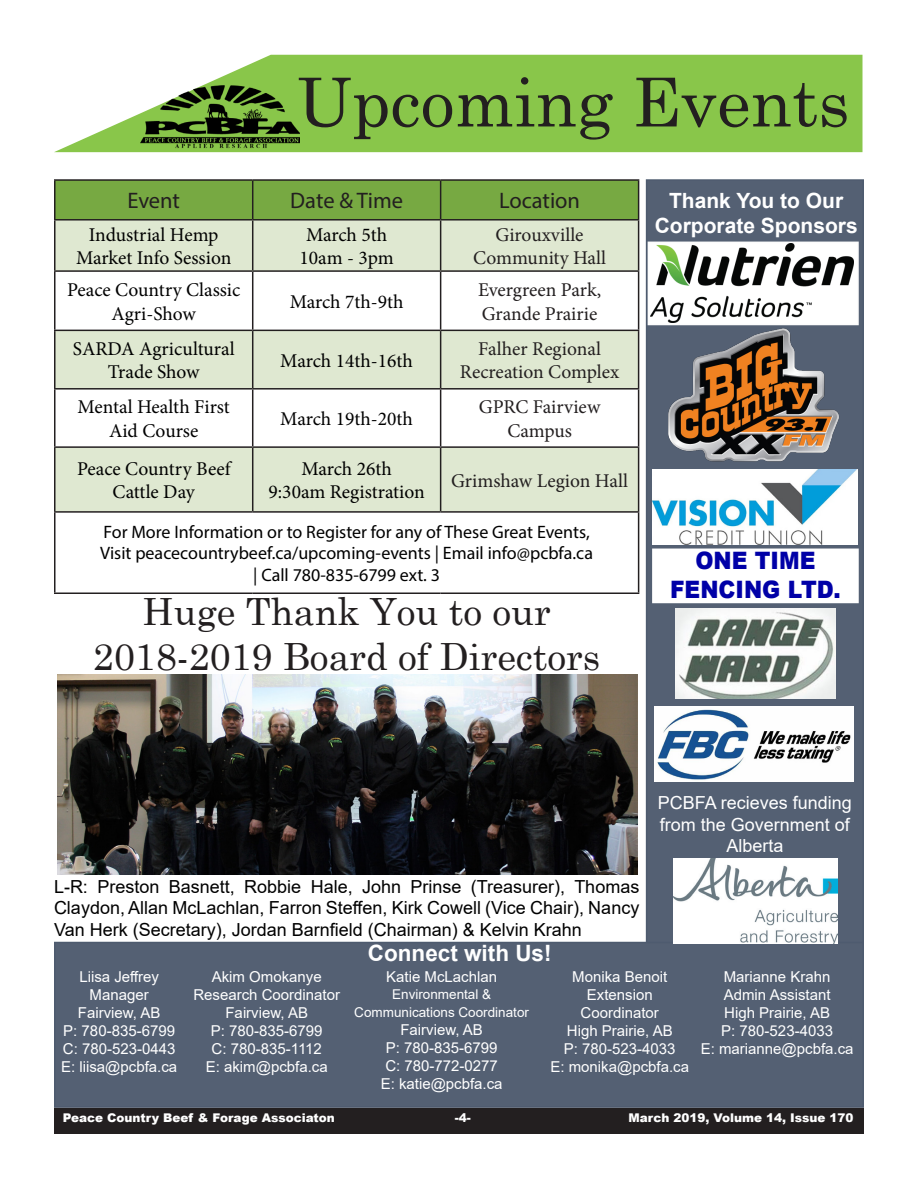
<style>
.page{position:relative;width:918px;height:1188px;background:#fff}
.page>*{position:absolute;margin:0;border:0;box-sizing:border-box;transform-origin:0 0}
.t1{font:67.5px "Century Schoolbook";color:#231f20}
.t2{font:37.5px/45px "Century Schoolbook";color:#231f20;text-align:center}
.t3{font:900 24px/28.8px "Arial";color:#0000a7;text-align:center;scale:.91 1}
.t4{font:22.5px "Myriad Pro";color:#231f20}
.t5{font:700 22.5px "Arial";color:#fff}
.t6{font:700 21px/25.2px "Arial";color:#fff;text-align:center}
.t7{font:19.5px/23.4px "Minion Pro";color:#000;text-align:center}
.t8{font:19.5px/23.4px "Minion Pro";color:#231f20;text-align:center}
.t9{font:18px/21.6px "Arial";color:#000;text-align:justify}
.t10{font:18px "Myriad Pro";color:#000}
.t11{font:18px/21.6px "Arial";color:#fff;text-align:center}
.t12{font:15px "Arial";color:#fff}
.t13{font:13.5px "Arial";color:#fff}
.t14{font:900 12px "Arial";color:#fff}
</style>
<div class="page">
<div style="left:55px;top:1108px;width:808px;height:25px;background:#231f20"></div>
<div style="left:54px;top:1108px;width:810px;height:26px;border:2px solid #231f20"></div>
<svg style="left:54px;top:55px;width:809px;height:97px;fill:#89c64a"></svg>
<img style="left:140px;top:86px;width:160px;height:64px">
<div style="left:646px;top:179px;width:218px;height:769px;background:#546073"></div>
<div style="left:54px;top:942px;width:810px;height:166px;background:#546073;border:2px solid #4e5b6f"></div>
<div style="left:648px;top:242px;width:211px;height:83px;background:#fff"></div>
<img style="left:651px;top:244px;width:203px;height:79px">
<img style="left:668px;top:328px;width:171px;height:134px">
<img style="left:652px;top:469px;width:205px;height:75px">
<img style="left:673px;top:858px;width:164px;height:85px">
<div style="left:652px;top:549px;width:207px;height:54px;background:#fff"></div>
<img style="left:676px;top:609px;width:160px;height:90px">
<div style="left:56px;top:181px;width:582px;height:38px;background:#77a942"></div>
<svg style="left:56px;top:221px;width:582px;height:290px;fill:#dfe8d1"></svg>
<hr style="left:54px;top:179px;width:199px;height:2px;background:#231f20">
<hr style="left:54px;top:181px;width:2px;height:38px;background:#231f20">
<hr style="left:253px;top:179px;width:188px;height:2px;background:#231f20">
<hr style="left:252px;top:181px;width:1px;height:38px;background:#231f20">
<hr style="left:441px;top:179px;width:198px;height:2px;background:#231f20">
<hr style="left:440px;top:181px;width:1px;height:38px;background:#231f20">
<hr style="left:638px;top:181px;width:1px;height:38px;background:#231f20">
<hr style="left:54px;top:219px;width:199px;height:2px;background:#231f20">
<hr style="left:54px;top:221px;width:2px;height:49px;background:#231f20">
<hr style="left:253px;top:219px;width:188px;height:2px;background:#231f20">
<hr style="left:252px;top:221px;width:1px;height:49px;background:#231f20">
<hr style="left:441px;top:219px;width:198px;height:2px;background:#231f20">
<hr style="left:440px;top:221px;width:1px;height:49px;background:#231f20">
<hr style="left:638px;top:221px;width:1px;height:49px;background:#231f20">
<hr style="left:54px;top:270px;width:199px;height:2px;background:#231f20">
<hr style="left:54px;top:272px;width:2px;height:58px;background:#231f20">
<hr style="left:253px;top:270px;width:188px;height:2px;background:#231f20">
<hr style="left:252px;top:272px;width:1px;height:58px;background:#231f20">
<hr style="left:441px;top:270px;width:198px;height:2px;background:#231f20">
<hr style="left:440px;top:272px;width:1px;height:58px;background:#231f20">
<hr style="left:638px;top:272px;width:1px;height:58px;background:#231f20">
<hr style="left:54px;top:330px;width:199px;height:1px;background:#231f20">
<hr style="left:54px;top:331px;width:2px;height:57px;background:#231f20">
<hr style="left:253px;top:330px;width:188px;height:1px;background:#231f20">
<hr style="left:252px;top:331px;width:1px;height:57px;background:#231f20">
<hr style="left:441px;top:330px;width:198px;height:1px;background:#231f20">
<hr style="left:440px;top:331px;width:1px;height:57px;background:#231f20">
<hr style="left:638px;top:331px;width:1px;height:57px;background:#231f20">
<hr style="left:54px;top:388px;width:199px;height:2px;background:#231f20">
<hr style="left:54px;top:390px;width:2px;height:56px;background:#231f20">
<hr style="left:253px;top:388px;width:188px;height:2px;background:#231f20">
<hr style="left:252px;top:390px;width:1px;height:56px;background:#231f20">
<hr style="left:441px;top:388px;width:198px;height:2px;background:#231f20">
<hr style="left:440px;top:390px;width:1px;height:56px;background:#231f20">
<hr style="left:638px;top:390px;width:1px;height:56px;background:#231f20">
<hr style="left:54px;top:446px;width:199px;height:2px;background:#231f20">
<hr style="left:54px;top:448px;width:2px;height:63px;background:#231f20">
<hr style="left:253px;top:446px;width:188px;height:2px;background:#231f20">
<hr style="left:252px;top:448px;width:1px;height:63px;background:#231f20">
<hr style="left:441px;top:446px;width:198px;height:2px;background:#231f20">
<hr style="left:440px;top:448px;width:1px;height:63px;background:#231f20">
<hr style="left:638px;top:448px;width:1px;height:63px;background:#231f20">
<hr style="left:54px;top:511px;width:199px;height:2px;background:#231f20">
<hr style="left:54px;top:513px;width:2px;height:79px;background:#231f20">
<hr style="left:253px;top:511px;width:188px;height:2px;background:#231f20">
<hr style="left:441px;top:511px;width:198px;height:2px;background:#231f20">
<hr style="left:638px;top:513px;width:1px;height:79px;background:#231f20">
<hr style="left:54px;top:592px;width:199px;height:2px;background:#231f20">
<hr style="left:253px;top:592px;width:188px;height:2px;background:#231f20">
<hr style="left:441px;top:592px;width:198px;height:2px;background:#231f20">
<img style="left:654px;top:706px;width:199px;height:76px">
<img style="left:57px;top:675px;width:580px;height:199px">
<p class="t1" style="left:297px;top:45px;width:554px">Upcoming Events</p>
<p class="t4" style="left:127px;top:187px;width:54px">Event</p>
<p class="t4" style="left:290px;top:187px;width:114px">Date &amp; Time</p>
<p class="t4" style="left:499px;top:187px;width:83px">Location</p>
<p class="t7" style="left:76px;top:223px;width:157px">Industrial Hemp<br>Market Info Session</p>
<p class="t7" style="left:306px;top:223px;width:83px">March 5th</p>
<p class="t8" style="left:473px;top:223px;width:135px">Girouxville<br>Community Hall</p>
<p class="t7" style="left:300px;top:246px;width:96px">10am - 3pm</p>
<p class="t7" style="left:67px;top:278px;width:175px">Peace Country Classic<br>Agri-Show</p>
<p class="t7" style="left:290px;top:290px;width:115px">March 7th-9th</p>
<p class="t8" style="left:478px;top:278px;width:125px;text-align:left">Evergreen Park,<br>Grande Prairie</p>
<p class="t7" style="left:73px;top:337px;width:163px">SARDA Agricultural<br>Trade Show</p>
<p class="t7" style="left:280px;top:349px;width:134px">March 14th-16th</p>
<p class="t8" style="left:460px;top:337px;width:161px">Falher Regional<br>Recreation Complex</p>
<p class="t7" style="left:78px;top:396px;width:154px">Mental Health First<br>Aid Course</p>
<p class="t7" style="left:280px;top:407px;width:134px">March 19th-20th</p>
<p class="t8" style="left:479px;top:396px;width:123px">GPRC Fairview<br>Campus</p>
<p class="t7" style="left:77px;top:457px;width:155px">Peace Country Beef<br>Cattle Day</p>
<p class="t7" style="left:301px;top:457px;width:92px">March 26th</p>
<p class="t8" style="left:451px;top:469px;width:178px">Grimshaw Legion Hall</p>
<p class="t10" style="left:104px;top:520px;width:488px">For More Information or to Register for any of These Great Events,</p>
<p class="t10" style="left:100px;top:542px;width:494px">Visit peacecountrybeef.ca/upcoming-events | Email info@pcbfa.ca</p>
<p class="t10" style="left:253px;top:564px;width:188px">| Call 780-835-6799 ext. 3</p>
<p class="t2" style="left:93px;top:585px;width:509px">Huge Thank You to our<br>2018-2019 Board of Directors</p>
<p class="t7" style="left:269px;top:480px;width:158px">9:30am Registration</p>
<p class="t6" style="left:655px;top:188px;width:205px">Thank You to Our<br>Corporate Sponsors</p>
<p class="t3" style="left:670px;top:546px;width:189px">ONE TIME<br>FENCING LTD.</p>
<p class="t9" style="left:54px;top:875px;width:587px">L-R: Preston Basnett, Robbie Hale, John Prinse (Treasurer), Thomas Claydon, Allan McLachlan, Farron Steffen, Kirk Cowell (Vice Chair), Nancy Van Herk (Secretary), Jordan Barnfield (Chairman) &amp; Kelvin Krahn</p>
<p class="t5" style="left:368px;top:937px;width:185px">Connect with Us!</p>
<p class="t11" style="left:658px;top:792px;width:196px">PCBFA recieves funding from the Government of<br>Alberta</p>
<p class="t12" style="left:79px;top:966px;width:81px">Liisa Jeffrey</p>
<p class="t12" style="left:90px;top:984px;width:61px">Manager</p>
<p class="t12" style="left:78px;top:1002px;width:84px">Fairview, AB</p>
<p class="t12" style="left:63px;top:1020px;width:113px">P: 780-835-6799</p>
<p class="t12" style="left:63px;top:1038px;width:114px">C: 780-523-0443</p>
<p class="t12" style="left:61px;top:1056px;width:118px">E: liisa@pcbfa.ca</p>
<p class="t12" style="left:212px;top:967px;width:112px">Akim Omokanye</p>
<p class="t12" style="left:193px;top:985px;width:148px">Research Coordinator</p>
<p class="t12" style="left:225px;top:1003px;width:84px">Fairview, AB</p>
<p class="t12" style="left:211px;top:1021px;width:113px">P: 780-835-6799</p>
<p class="t12" style="left:212px;top:1039px;width:112px">C: 780-835-1112</p>
<p class="t12" style="left:206px;top:1057px;width:123px">E: akim@pcbfa.ca</p>
<p class="t12" style="left:386px;top:967px;width:112px">Katie McLachlan</p>
<p class="t13" style="left:392px;top:985px;width:101px">Environmental &amp;</p>
<p class="t13" style="left:354px;top:1003px;width:176px">Communications Coordinator</p>
<p class="t12" style="left:400px;top:1019px;width:84px">Fairview, AB</p>
<p class="t12" style="left:386px;top:1037px;width:113px">P: 780-835-6799</p>
<p class="t12" style="left:385px;top:1055px;width:114px">C: 780-772-0277</p>
<p class="t12" style="left:381px;top:1073px;width:123px">E: katie@pcbfa.ca</p>
<p class="t12" style="left:572px;top:967px;width:97px">Monika Benoit</p>
<p class="t12" style="left:587px;top:985px;width:67px">Extension</p>
<p class="t12" style="left:581px;top:1003px;width:80px">Coordinator</p>
<p class="t12" style="left:567px;top:1021px;width:107px">High Prairie, AB</p>
<p class="t12" style="left:564px;top:1039px;width:113px">P: 780-523-4033</p>
<p class="t12" style="left:550px;top:1057px;width:140px">E: monika@pcbfa.ca</p>
<p class="t12" style="left:724px;top:967px;width:108px">Marianne Krahn</p>
<p class="t12" style="left:724px;top:985px;width:108px">Admin Assistant</p>
<p class="t12" style="left:724px;top:1003px;width:107px">High Prairie, AB</p>
<p class="t12" style="left:721px;top:1021px;width:113px">P: 780-523-4033</p>
<p class="t12" style="left:701px;top:1039px;width:154px">E: marianne@pcbfa.ca</p>
<p class="t14" style="left:63px;top:1109px;width:274px">Peace Country Beef &amp; Forage Associaton</p>
<p class="t14" style="left:455px;top:1109px;width:17px">-4-</p>
<p class="t14" style="left:629px;top:1109px;width:226px">March 2019, Volume 14, Issue 170</p>
</div>
